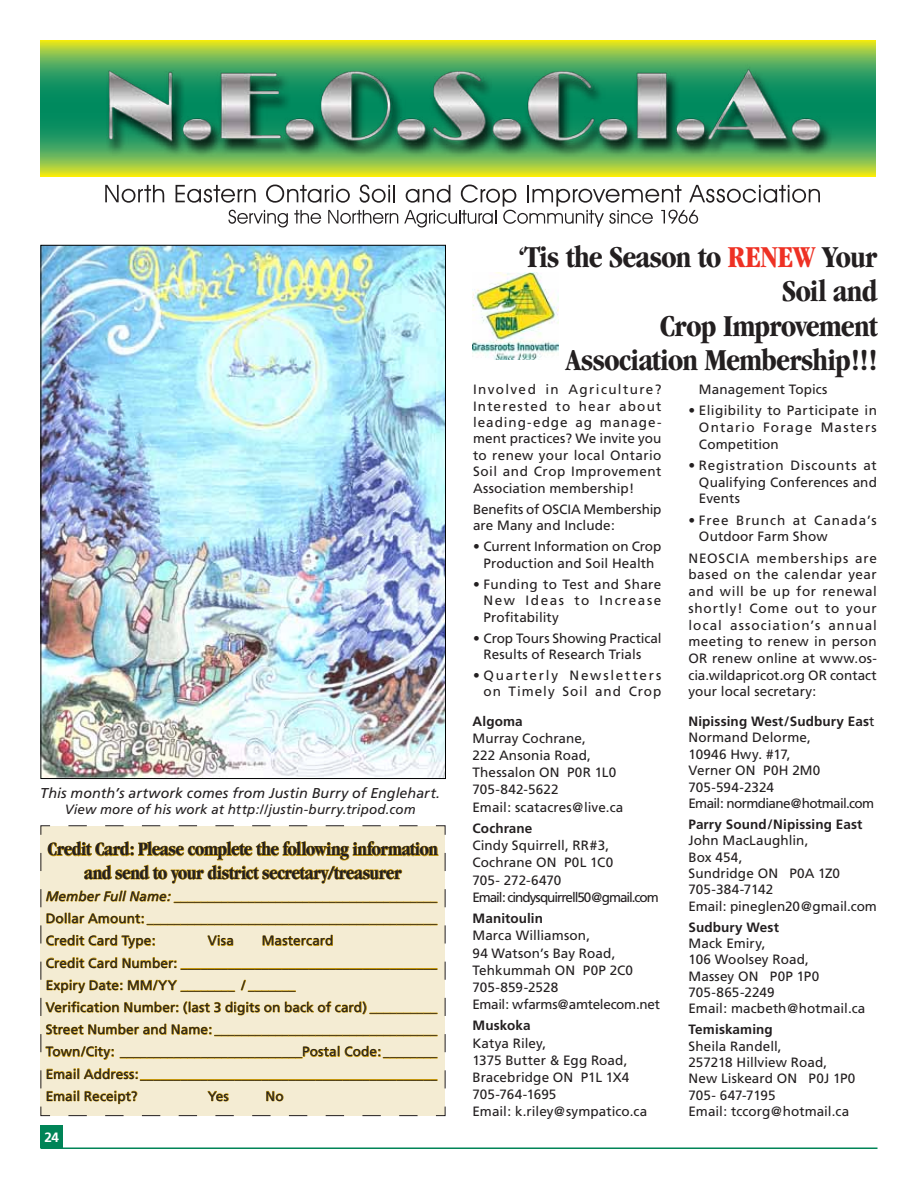
<style>
.page{position:relative;width:918px;height:1188px;background:#fff}
.page>*{position:absolute;margin:0;border:0;box-sizing:border-box;transform-origin:0 0}
.t1{font:700 condensed 31.5px/34.3px "Garamond";letter-spacing:-.025em;color:#231f20;text-align:right}
.t2{font:700 condensed 19.5px/23.4px "Garamond";letter-spacing:-.025em;color:#231f20;text-align:center}
.t3{font:italic 14.25px "Frutiger";letter-spacing:.005em;color:#231f20}
.t4{font:13.5px/16.4px "Frutiger";letter-spacing:.005em;color:#231f20}
.t5{font:700 13.5px "Frutiger";letter-spacing:.01em;color:#231f20}
.t6{font:italic 13.5px "Frutiger";letter-spacing:.01em;color:#231f20}
.t7{font:13.5px/16.5px "Frutiger";letter-spacing:.125em;color:#231f20;text-align:right}
.t8{font:13.5px/16.8px "Frutiger";letter-spacing:.06em;color:#231f20}
.t9{font:700 13.5px "Frutiger";color:#fff}
.s1{font-style:italic}
.s2{font-size:30px}
.s3{color:#ee3124}
.s4{font-weight:700}
</style>
<div class="page">
<hr style="left:40px;top:1148px;width:838px;height:1px;background:#008457">
<div style="left:40px;top:1125px;width:23px;height:23px;background:#008457"></div>
<img style="left:40px;top:40px;width:835px;height:188px">
<img style="left:472px;top:272px;width:87px;height:88px">
<svg style="left:40px;top:825px;width:406px;height:291px"></svg>
<img style="left:42px;top:247px;width:402px;height:530px">
<p class="t3" style="left:40px;top:784px;width:401px">This month’s artwork comes from Justin Burry of Englehart.</p>
<p class="t6" style="left:65px;top:801px;width:352px">View more of his work at http://justin-burry.tripod.com</p>
<h2 class="t2" style="left:48px;top:837px;width:392px">Credit Card: Please complete the following information and send to your district secretary/treasurer</h2>
<p class="t4" style="left:46px;top:885px;width:393px;line-height:22.2px;text-align:justify"><span class="s1">Member Full Name:</span> _______________________________________ Dollar Amount: ___________________________________________ Credit Card Type:</p>
<p class="t4" style="left:46px;top:930px;width:393px;line-height:22.2px;text-indent:216px">Mastercard<br>Credit Card Number: ______________________________________ Expiry Date: MM/YY ________ / _______<br>Verification Number: (last 3 digits on back of card) __________ Street Number and Name: _________________________________ Town/City: ___________________________Postal Code: ________ Email Address:____________________________________________ Email Receipt?</p>
<p class="t4" style="left:208px;top:932px;width:28px">Visa</p>
<p class="t4" style="left:208px;top:1088px;width:23px">Yes</p>
<p class="t4" style="left:266px;top:1088px;width:20px">No</p>
<p class="t9" style="left:44px;top:1129px;width:16px">24</p>
<h1 class="t1" style="left:518px;top:240px;width:361px"><span class="s2">‘</span>Tis the Season to <span class="s3">RENEW</span> Your<br>Soil and<br>Crop Improvement<br>Association Membership!!!</h1>
<p class="t4" style="left:473px;top:381px;width:190px;text-align:justify">Involved in Agriculture?<br>Interested to hear about leading-edge ag manage&shy;ment practices? We invite you to renew your local Ontario Soil and Crop Improvement Association membership!</p>
<p class="t4" style="left:473px;top:501px;width:190px">Benefits of OSCIA Membership are Many and Include:</p>
<p class="t4" style="left:473px;top:538px;width:190px;text-align:center">• Current Information on Crop<br>Production and Soil Health</p>
<p class="t4" style="left:484px;top:576px;width:179px;text-align:justify;text-indent:-11px">• Funding to Test and Share New Ideas to Increase Profitability</p>
<p class="t4" style="left:484px;top:629px;width:179px;text-indent:-11px">• Crop Tours Showing Practical<br>Results of Research Trials</p>
<p class="t7" style="left:473px;top:667px;width:190px">• Quarterly Newsletters on Timely Soil and Crop</p>
<p class="t5" style="left:472px;top:713px;width:52px">Algoma</p>
<p class="t4" style="left:472px;top:730px;width:152px;line-height:17.1px">Murray Cochrane,<br>222 Ansonia Road,<br>Thessalon ON P0R 1L0<br>705-842-5622<br>Email: scatacres@live.ca</p>
<p class="t5" style="left:472px;top:821px;width:61px">Cochrane</p>
<p class="t4" style="left:472px;top:837px;width:188px;line-height:17.1px">Cindy Squirrell, RR#3,<br>Cochrane ON P0L 1C0<br>705- 272-6470<br>Email: cindysquirrell50@gmail.com</p>
<p class="t5" style="left:472px;top:911px;width:72px">Manitoulin</p>
<p class="t4" style="left:472px;top:927px;width:189px;line-height:17.1px">Marca Williamson,<br>94 Watson’s Bay Road,<br>Tehkummah ON P0P 2C0<br>705-859-2528<br>Email: wfarms@amtelecom.net</p>
<p class="t5" style="left:472px;top:1018px;width:60px">Muskoka</p>
<p class="t4" style="left:472px;top:1034px;width:176px;line-height:17.1px">Katya Riley,<br>1375 Butter &amp; Egg Road,<br>Bracebridge ON P1L 1X4<br>705-764-1695<br>Email: k.riley@sympatico.ca</p>
<p class="t4" style="left:699px;top:381px;width:130px">Management Topics</p>
<p class="t4" style="left:699px;top:402px;width:179px;line-height:16.8px;text-align:justify;text-indent:-11px">• Eligibility to Participate in Ontario Forage Masters Competition</p>
<p class="t4" style="left:699px;top:457px;width:179px;line-height:16.8px;text-align:justify;text-indent:-11px">• Registration Discounts at Qualifying Conferences and Events</p>
<p class="t8" style="left:699px;top:511px;width:179px;text-indent:-11px">• Free Brunch at Canada’s<br>Outdoor Farm Show</p>
<p class="t4" style="left:688px;top:549px;width:190px;line-height:16.8px;text-align:justify">NEOSCIA memberships are based on the calendar year and will be up for renewal shortly! Come out to your local association’s annual meeting to renew in person OR renew online at www.os&shy;cia.wildapricot.org OR contact your local secretary:</p>
<p class="t4" style="left:688px;top:713px;width:188px"><span class="s4">Nipissing West/Sudbury Eas</span>t<br>Normand Delorme,<br>10946 Hwy. #17,<br>Verner ON P0H 2M0<br>705-594-2324<br>Email: normdiane@hotmail.com</p>
<p class="t5" style="left:689px;top:816px;width:176px">Parry Sound/Nipissing East</p>
<p class="t4" style="left:689px;top:832px;width:190px">John MacLaughlin,<br>Box 454,<br>Sundridge ON P0A 1Z0<br>705-384-7142<br>Email: pineglen20@gmail.com</p>
<p class="t5" style="left:689px;top:919px;width:92px">Sudbury West</p>
<p class="t4" style="left:689px;top:935px;width:178px">Mack Emiry,<br>106 Woolsey Road,<br>Massey ON P0P 1P0<br>705-865-2249<br>Email: macbeth@hotmail.ca</p>
<p class="t5" style="left:689px;top:1022px;width:86px">Temiskaming</p>
<p class="t4" style="left:689px;top:1038px;width:168px">Sheila Randell,<br>257218 Hillview Road,<br>New Liskeard ON P0J 1P0<br>705- 647-7195<br>Email: tccorg@hotmail.ca</p>
</div>
